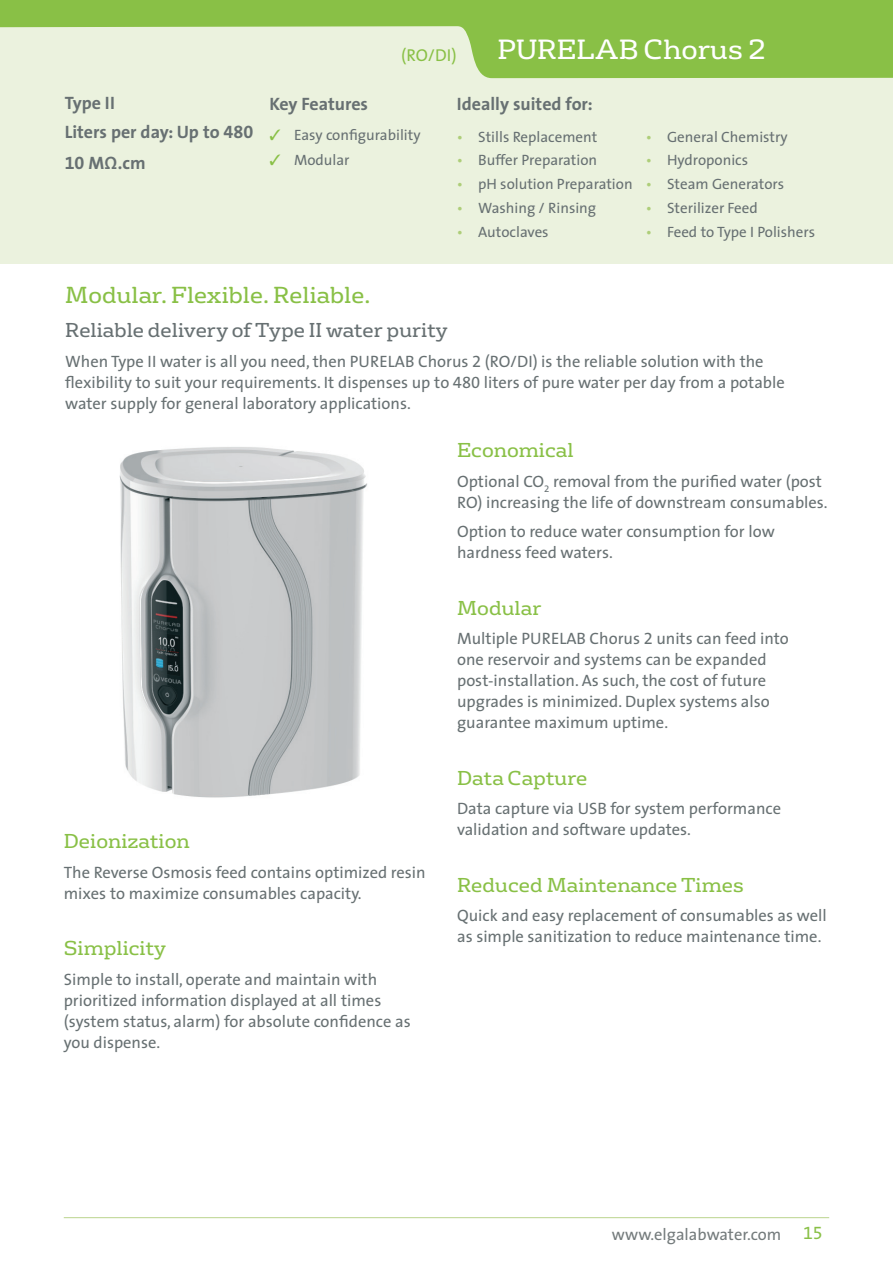
<style>
.page{position:relative;width:893px;height:1263px;background:#fff}
.page>*{position:absolute;margin:0;border:0;box-sizing:border-box;transform-origin:0 0}
.t1{font:27px "FS Rufus";color:#fff}
.t2{font:22.5px "FS Rufus";color:#89c046}
.t3{font:19.5px "FS Rufus";color:#89c046}
.t4{font:19.5px "FS Rufus";color:#677072}
.t5{font:18px/30.3px "The Sans CPQ Bold";color:#677072}
.t6{font:17.25px "The Sans CPQ";color:#89c046}
.t7{font:16.5px/21px "The Sans CPQ";color:#677072}
.t8{font:16.5px "The Sans CPQ";color:#747b7c}
.t9{font:15px "The Sans CPQ";color:#677072}
.s1{color:#89c046}
.s2{color:#aece79}
.s3{font-size:18px;color:#89c046}
</style>
<div class="page">
<div style="left:0;top:0;width:893px;height:264px;background:#ebf2de"></div>
<hr style="left:64px;top:1217px;width:765px;height:1px;background:#bad48d">
<svg style="left:0;top:0;width:893px;height:78px;fill:#89c046"></svg>
<img style="left:119px;top:447px;width:249px;height:351px">
<p class="t6" style="left:401px;top:41px;width:57px">(RO/DI)</p>
<h1 class="t1" style="left:497px;top:28px;width:270px">PURELAB Chorus 2</h1>
<p class="t5" style="left:65px;top:87px;width:190px">Type II<br>Liters per day: Up to 480<br>10 MΩ.cm</p>
<p class="t5" style="left:269px;top:88px;width:100px">Key Features</p>
<p class="t9" style="left:269px;top:122px;width:153px"><span class="s1">✓</span> Easy configurability</p>
<p class="t9" style="left:269px;top:147px;width:82px"><span class="s1">✓</span> Modular</p>
<p class="t5" style="left:457px;top:88px;width:137px">Ideally suited for:</p>
<p class="t9" style="left:457px;top:124px;width:142px"><span class="s2">•</span> Stills Replacement</p>
<p class="t9" style="left:457px;top:148px;width:142px"><span class="s2">•</span> Buffer Preparation</p>
<p class="t9" style="left:457px;top:172px;width:177px"><span class="s2">•</span> pH solution Preparation</p>
<p class="t9" style="left:457px;top:195px;width:141px"><span class="s2">•</span> Washing / Rinsing</p>
<p class="t9" style="left:457px;top:219px;width:93px"><span class="s2">•</span> Autoclaves</p>
<p class="t9" style="left:646px;top:124px;width:143px"><span class="s2">•</span> General Chemistry</p>
<p class="t9" style="left:646px;top:148px;width:104px"><span class="s2">•</span> Hydroponics</p>
<p class="t9" style="left:646px;top:172px;width:140px"><span class="s2">•</span> Steam Generators</p>
<p class="t9" style="left:646px;top:195px;width:114px"><span class="s2">•</span> Sterilizer Feed</p>
<p class="t9" style="left:646px;top:219px;width:171px"><span class="s2">•</span> Feed to Type I Polishers</p>
<h2 class="t2" style="left:65px;top:277px;width:307px">Modular. Flexible. Reliable.</h2>
<p class="t4" style="left:65px;top:314px;width:384px">Reliable delivery of Type II water purity</p>
<p class="t7" style="left:65px;top:350px;width:721px">When Type II water is all you need, then PURELAB Chorus 2 (RO/DI) is the reliable solution with the flexibility to suit your requirements. It dispenses up to 480 liters of pure water per day from a potable water supply for general laboratory applications.</p>
<p class="t3" style="left:457px;top:434px;width:118px">Economical</p>
<p class="t7" style="left:457px;top:470px;width:372px">Optional CO<sub>2</sub> removal from the purified water (post<br>RO) increasing the life of downstream consumables.</p>
<p class="t7" style="left:457px;top:521px;width:319px">Option to reduce water consumption for low hardness feed waters.</p>
<p class="t3" style="left:64px;top:825px;width:128px">Deionization</p>
<p class="t7" style="left:64px;top:861px;width:363px">The Reverse Osmosis feed contains optimized resin mixes to maximize consumables capacity.</p>
<p class="t3" style="left:64px;top:932px;width:104px">Simplicity</p>
<p class="t7" style="left:64px;top:968px;width:348px">Simple to install, operate and maintain with prioritized information displayed at all times (system status, alarm) for absolute confidence as you dispense.</p>
<p class="t3" style="left:457px;top:592px;width:86px">Modular</p>
<p class="t7" style="left:457px;top:628px;width:333px">Multiple PURELAB Chorus 2 units can feed into one reservoir and systems can be expanded post-installation. As such, the cost of future upgrades is minimized. Duplex systems also guarantee maximum uptime.</p>
<p class="t3" style="left:457px;top:762px;width:132px">Data Capture</p>
<p class="t7" style="left:457px;top:798px;width:325px">Data capture via USB for system performance validation and software updates.</p>
<p class="t3" style="left:457px;top:869px;width:288px">Reduced Maintenance Times</p>
<p class="t7" style="left:457px;top:905px;width:371px">Quick and easy replacement of consumables as well as simple sanitization to reduce maintenance time.</p>
<p class="t8" style="left:612px;top:1220px;width:212px">www.elgalabwater.com <span class="s3">15</span></p>
</div>
